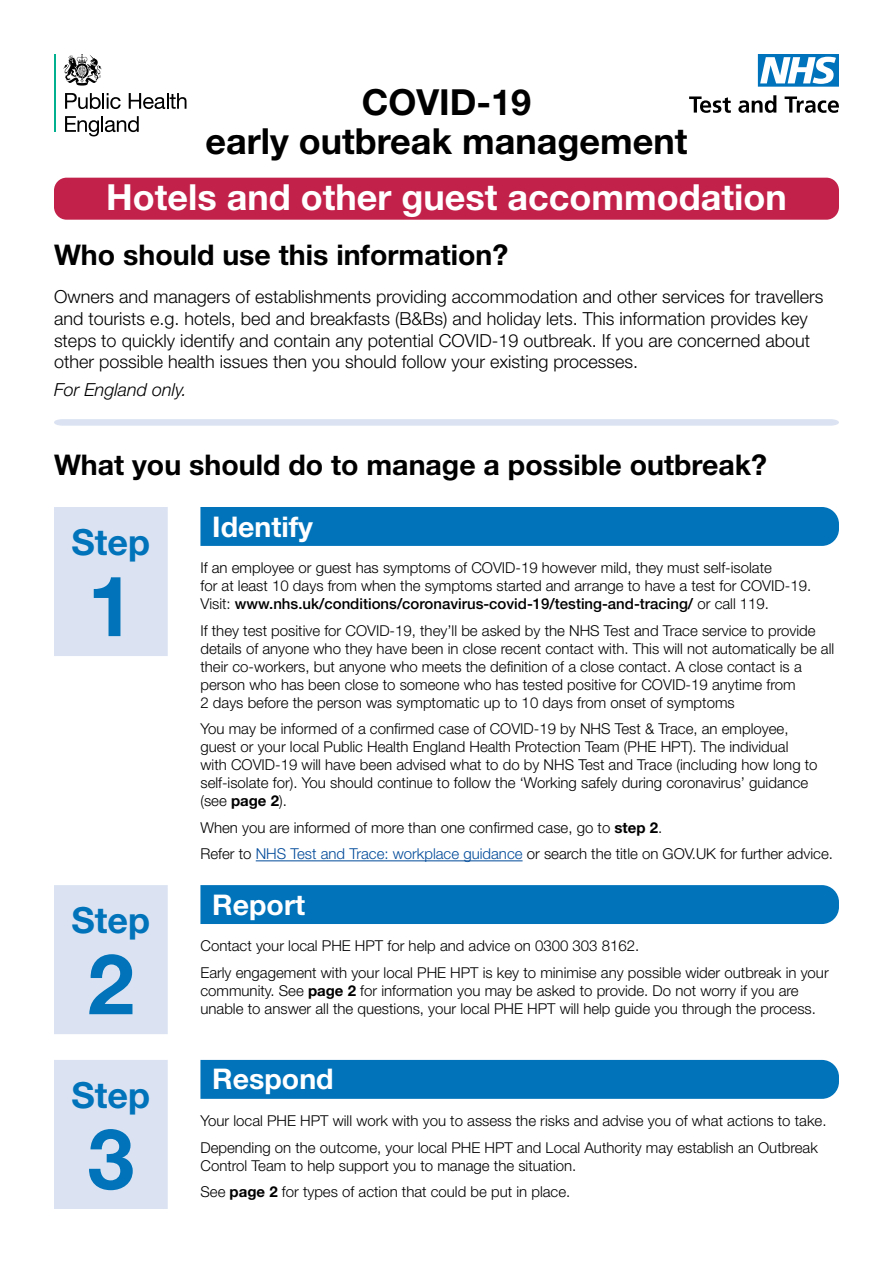
<style>
.page{position:relative;width:893px;height:1263px;background:#fff}
.page>*{position:absolute;margin:0;border:0;box-sizing:border-box;transform-origin:0 0}
.t1{font:700 84px "Helvetica Neue";color:#0073ba}
.t2{font:700 36px "Helvetica Neue";color:#fff}
.t3{font:700 36px "Helvetica Neue";color:#000}
.t4{font:700 36px "Helvetica Neue";color:#0073ba}
.t5{font:700 28.5px "Helvetica Neue";color:#000}
.t6{font:700 28.5px "Helvetica Neue";color:#fff}
.t7{font:300 18px "Helvetica Neue";color:#000}
.t8{font:italic 300 18px "Helvetica Neue";color:#000}
.t9{font:300 15px/18px "Helvetica Neue";color:#000}
.s1{font-weight:500}
.s2{font-weight:700}
.s3{color:#004a99}
</style>
<div class="page">
<hr style="left:256px;top:860px;width:267px;height:1px;background:#004a99">
<hr style="left:54px;top:54px;width:2px;height:78px;background:#00b08f">
<svg style="left:65px;top:93px;width:56px;height:16px"></svg>
<svg style="left:129px;top:93px;width:57px;height:16px"></svg>
<svg style="left:65px;top:116px;width:74px;height:20px"></svg>
<svg style="left:63px;top:54px;width:39px;height:32px"></svg>
<svg style="left:758px;top:54px;width:81px;height:33px"></svg>
<svg style="left:689px;top:96px;width:42px;height:17px"></svg>
<svg style="left:738px;top:95px;width:38px;height:18px"></svg>
<svg style="left:785px;top:96px;width:54px;height:17px"></svg>
<div style="left:54px;top:178px;width:785px;height:42px;background:#c2214a;border-radius:13px"></div>
<svg style="left:54px;top:419px;width:785px;height:7px;background:#dde4f2"></svg>
<div style="left:54px;top:507px;width:114px;height:149px;background:#dbe3f2"></div>
<div style="left:200px;top:507px;width:639px;height:39px;background:#0073ba"></div>
<div style="left:54px;top:885px;width:114px;height:149px;background:#dbe3f2"></div>
<div style="left:54px;top:1060px;width:114px;height:149px;background:#dbe3f2"></div>
<div style="left:200px;top:885px;width:639px;height:39px;background:#0073ba"></div>
<div style="left:200px;top:1060px;width:639px;height:39px;background:#0073ba"></div>
<p class="t3" style="left:362px;top:80px;width:171px">COVID-19</p>
<p class="t3" style="left:205px;top:119px;width:483px">early outbreak management</p>
<p class="t2" style="left:106px;top:174px;width:682px">Hotels and other guest accommodation</p>
<p class="t5" style="left:54px;top:237px;width:456px">Who should use this information?</p>
<p class="t7" style="left:54px;top:286px;width:771px">Owners and managers of establishments providing accommodation and other services for travellers</p>
<p class="t7" style="left:54px;top:308px;width:755px">and tourists e.g. hotels, bed and breakfasts (B&amp;Bs) and holiday lets. This information provides key</p>
<p class="t7" style="left:54px;top:329px;width:758px">steps to quickly identify and contain any potential COVID-19 outbreak. If you are concerned about</p>
<p class="t7" style="left:54px;top:351px;width:586px">other possible health issues then you should follow your existing processes.</p>
<p class="t8" style="left:54px;top:379px;width:134px">For England only.</p>
<p class="t5" style="left:54px;top:447px;width:714px">What you should do to manage a possible outbreak?</p>
<p class="t4" style="left:72px;top:520px;width:80px">Step</p>
<p class="t1" style="left:88px;top:554px;width:48px">1</p>
<p class="t4" style="left:72px;top:898px;width:80px">Step</p>
<p class="t1" style="left:88px;top:932px;width:48px">2</p>
<p class="t4" style="left:72px;top:1073px;width:80px">Step</p>
<p class="t1" style="left:88px;top:1107px;width:48px">3</p>
<p class="t6" style="left:212px;top:509px;width:102px">Identify</p>
<p class="t9" style="left:200px;top:559px;width:612px">If an employee or guest has symptoms of COVID-19 however mild, they must self-isolate<br>for at least 10 days from when the symptoms started and arrange to have a test for COVID-19.<br>Visit: <span class="s1">www.nhs.uk/conditions/coronavirus-covid-19/testing-and-tracing/</span> or call 119.</p>
<p class="t9" style="left:200px;top:621px;width:635px">If they test positive for COVID-19, they’ll be asked by the NHS Test and Trace service to provide details of anyone who they have been in close recent contact with. This will not automatically be all their co-workers, but anyone who meets the definition of a close contact. A close contact is a person who has been close to someone who has tested positive for COVID-19 anytime from<br>2 days before the person was symptomatic up to 10 days from onset of symptoms</p>
<p class="t9" style="left:200px;top:720px;width:619px">You may be informed of a confirmed case of COVID-19 by NHS Test &amp; Trace, an employee, guest or your local Public Health England Health Protection Team (PHE HPT). The individual with COVID-19 will have been advised what to do by NHS Test and Trace (including how long to self-isolate for). You should continue to follow the ‘Working safely during coronavirus’ guidance (see <span class="s2">page 2</span>).</p>
<p class="t9" style="left:200px;top:818px;width:463px">When you are informed of more than one confirmed case, go to <span class="s2">step 2</span>.</p>
<p class="t9" style="left:200px;top:845px;width:634px">Refer to <span class="s3">NHS Test and Trace: workplace guidance</span> or search the title on GOV.UK for further advice.</p>
<p class="t6" style="left:212px;top:887px;width:94px">Report</p>
<p class="t9" style="left:200px;top:937px;width:440px">Contact your local PHE HPT for help and advice on 0300 303 8162.</p>
<p class="t9" style="left:200px;top:963px;width:630px">Early engagement with your local PHE HPT is key to minimise any possible wider outbreak in your community. See <span class="s2">page 2</span> for information you may be asked to provide. Do not worry if you are unable to answer all the questions, your local PHE HPT will help guide you through the process.</p>
<p class="t6" style="left:212px;top:1062px;width:123px">Respond</p>
<p class="t9" style="left:200px;top:1111px;width:627px">Your local PHE HPT will work with you to assess the risks and advise you of what actions to take.</p>
<p class="t9" style="left:200px;top:1138px;width:619px">Depending on the outcome, your local PHE HPT and Local Authority may establish an Outbreak<br>Control Team to help support you to manage the situation.</p>
<p class="t9" style="left:200px;top:1182px;width:371px">See <span class="s2">page 2</span> for types of action that could be put in place.</p>
</div>
